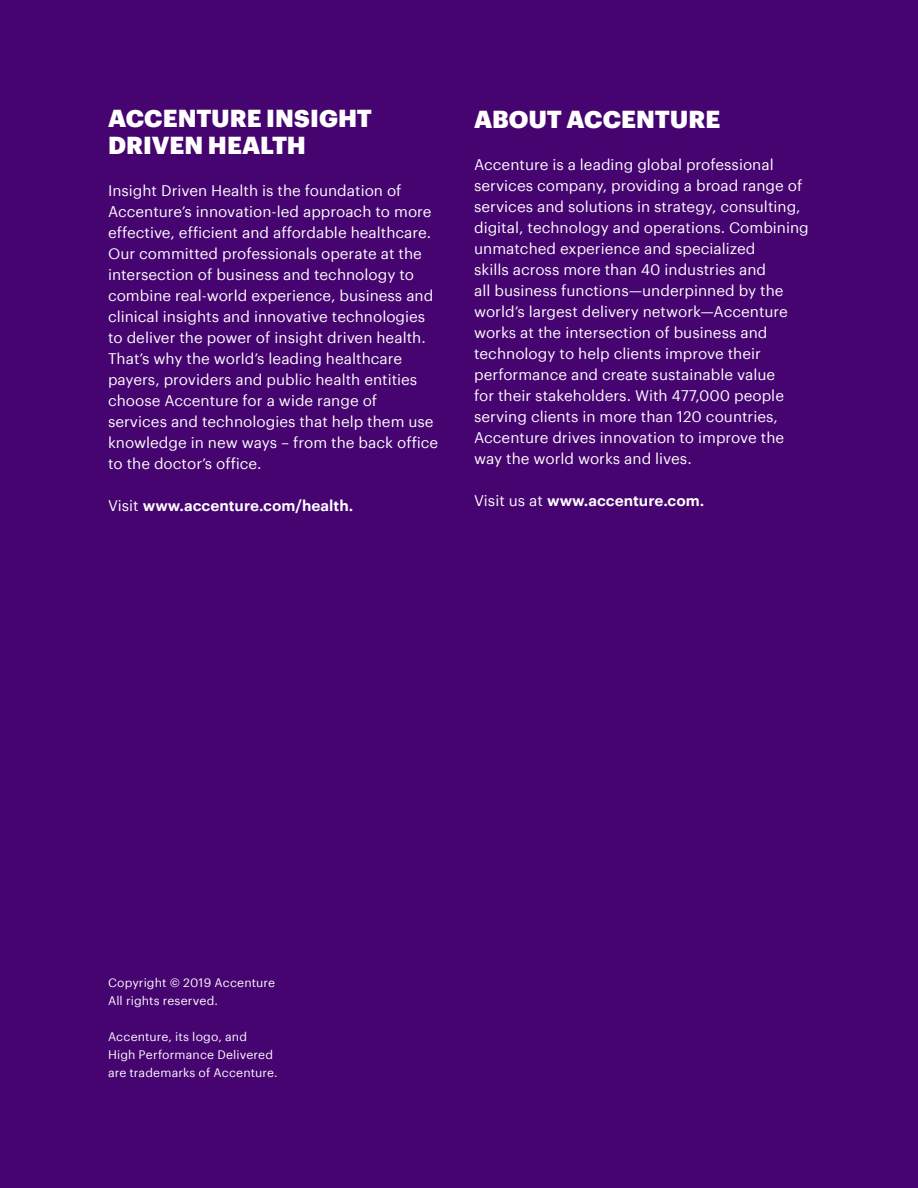
<style>
.page{position:relative;width:918px;height:1188px;background:#460471}
.page>*{position:absolute;margin:0;border:0;box-sizing:border-box;transform-origin:0 0}
.t1{font:900 24px/27px "Graphik";color:#fff}
.t2{font:15px/21px "Graphik";color:#fff}
.t3{font:600 15px "Graphik";color:#fff}
.t4{font:12px/18px "Graphik";letter-spacing:.01em;color:#fff}
.s1{font-weight:400}
</style>
<div class="page">
<h1 class="t1" style="left:108px;top:102px;width:265px">ACCENTURE INSIGHT<br>DRIVEN HEALTH</h1>
<p class="t2" style="left:108px;top:179px;width:332px">Insight Driven Health is the foundation of Accenture’s innovation-led approach to more effective, efficient and affordable healthcare.<br>Our committed professionals operate at the intersection of business and technology to combine real-world experience, business and clinical insights and innovative technologies to deliver the power of insight driven health.<br>That’s why the world’s leading healthcare payers, providers and public health entities choose Accenture for a wide range of services and technologies that help them use knowledge in new ways – from the back office to the doctor’s office.</p>
<p class="t3" style="left:108px;top:494px;width:247px"><span class="s1">Visit</span> www.accenture.com/health.</p>
<h1 class="t1" style="left:474px;top:103px;width:248px">ABOUT ACCENTURE</h1>
<p class="t2" style="left:474px;top:153px;width:336px">Accenture is a leading global professional services company, providing a broad range of services and solutions in strategy, consulting, digital, technology and operations. Combining unmatched experience and specialized<br>skills across more than 40 industries and<br>all business functions—underpinned by the world’s largest delivery network—Accenture works at the intersection of business and technology to help clients improve their performance and create sustainable value<br>for their stakeholders. With 477,000 people serving clients in more than 120 countries, Accenture drives innovation to improve the way the world works and lives.</p>
<p class="t3" style="left:474px;top:489px;width:232px"><span class="s1">Visit us at</span> www.accenture.com.</p>
<p class="t4" style="left:108px;top:973px;width:169px">Copyright © 2019 Accenture<br>All rights reserved.</p>
<p class="t4" style="left:108px;top:1027px;width:171px">Accenture, its logo, and<br>High Performance Delivered are trademarks of Accenture.</p>
</div>
